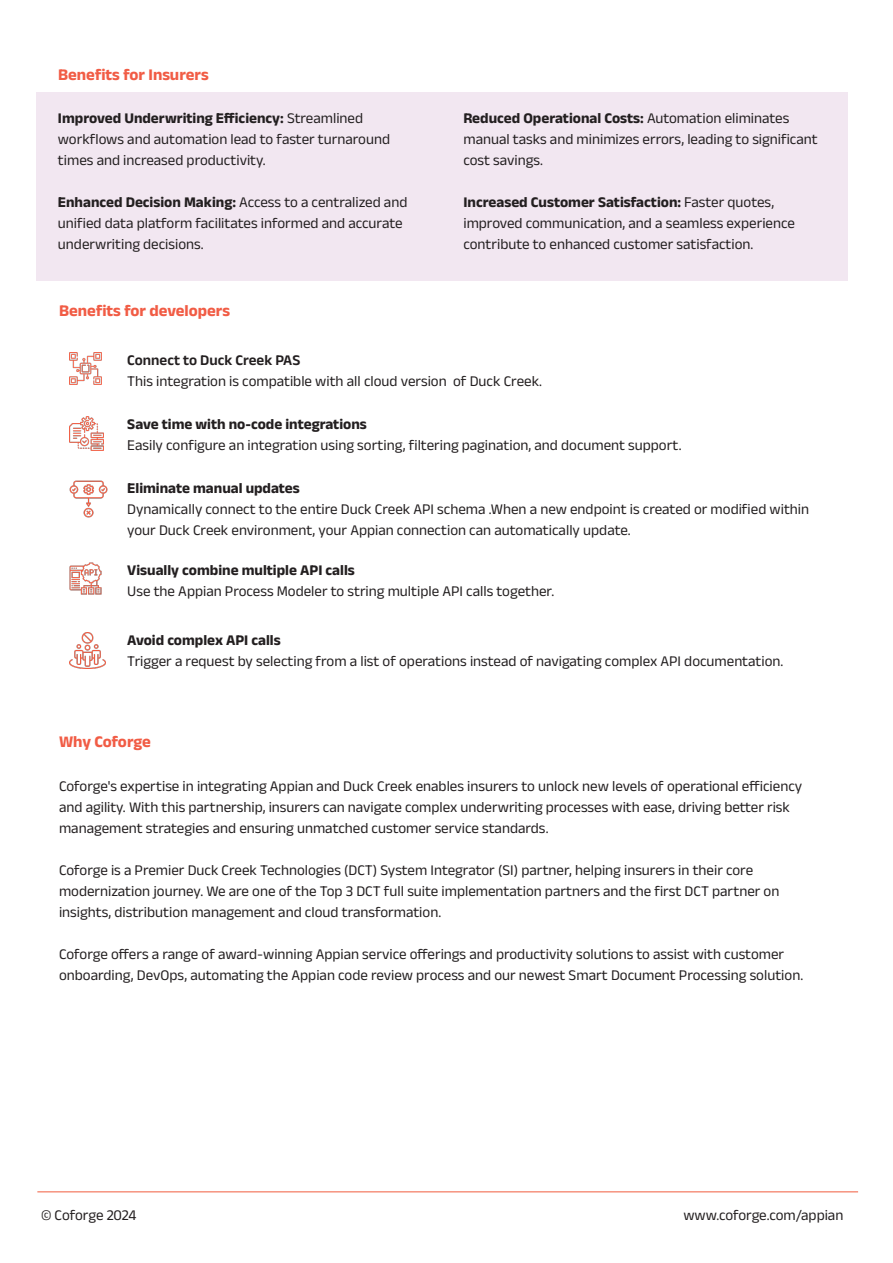
<style>
.page{position:relative;width:893px;height:1263px;background:#fff}
.page>*{position:absolute;margin:0;border:0;box-sizing:border-box;transform-origin:0 0}
.t1{font:700 16.5px "Anek Devanagari";color:#f15c45}
.t2{font:15px/21px "Anek Devanagari";color:#231f20}
.t3{font:700 15px "Anek Devanagari";color:#231f20}
.t4{font:600 15px "Anek Devanagari";color:#231f20}
.s1{font-weight:700}
</style>
<div class="page">
<div style="left:37px;top:93px;width:811px;height:188px;background:#f2e7f1"></div>
<hr style="left:37px;top:1191px;width:821px;height:1px;background:#f15c3f">
<img style="left:70px;top:417px;width:33px;height:34px">
<img style="left:70px;top:480px;width:37px;height:38px">
<img style="left:70px;top:563px;width:31px;height:31px">
<img style="left:70px;top:632px;width:36px;height:36px">
<img style="left:70px;top:353px;width:31px;height:32px">
<p class="t1" style="left:58px;top:65px;width:152px">Benefits for Insurers</p>
<p class="t2" style="left:58px;top:107px;width:334px"><span class="s1">Improved Underwriting Efficiency:</span> Streamlined workflows and automation lead to faster turnaround times and increased productivity.</p>
<p class="t2" style="left:58px;top:191px;width:351px"><span class="s1">Enhanced Decision Making:</span> Access to a centralized and unified data platform facilitates informed and accurate underwriting decisions.</p>
<p class="t2" style="left:463px;top:107px;width:356px"><span class="s1">Reduced Operational Costs:</span> Automation eliminates manual tasks and minimizes errors, leading to significant cost savings.</p>
<p class="t2" style="left:463px;top:191px;width:333px"><span class="s1">Increased Customer Satisfaction:</span> Faster quotes, improved communication, and a seamless experience contribute to enhanced customer satisfaction.</p>
<p class="t1" style="left:59px;top:300px;width:173px">Benefits for developers</p>
<p class="t4" style="left:127px;top:351px;width:175px">Connect to Duck Creek PAS</p>
<p class="t2" style="left:127px;top:370px;width:416px">This integration is compatible with all cloud version of Duck Creek.</p>
<p class="t3" style="left:127px;top:415px;width:241px">Save time with no-code integrations</p>
<p class="t2" style="left:127px;top:434px;width:556px">Easily configure an integration using sorting, filtering pagination, and document support.</p>
<p class="t3" style="left:127px;top:479px;width:174px">Eliminate manual updates</p>
<p class="t2" style="left:127px;top:498px;width:683px">Dynamically connect to the entire Duck Creek API schema .When a new endpoint is created or modified within your Duck Creek environment, your Appian connection can automatically update.</p>
<p class="t3" style="left:127px;top:561px;width:229px">Visually combine multiple API calls</p>
<p class="t2" style="left:127px;top:580px;width:429px">Use the Appian Process Modeler to string multiple API calls together.</p>
<p class="t3" style="left:127px;top:631px;width:155px">Avoid complex API calls</p>
<p class="t2" style="left:127px;top:650px;width:658px">Trigger a request by selecting from a list of operations instead of navigating complex API documentation.</p>
<p class="t1" style="left:59px;top:732px;width:93px">Why Coforge</p>
<p class="t2" style="left:59px;top:775px;width:745px">Coforge's expertise in integrating Appian and Duck Creek enables insurers to unlock new levels of operational efficiency and agility. With this partnership, insurers can navigate complex underwriting processes with ease, driving better risk management strategies and ensuring unmatched customer service standards.</p>
<p class="t2" style="left:59px;top:859px;width:722px">Coforge is a Premier Duck Creek Technologies (DCT) System Integrator (SI) partner, helping insurers in their core modernization journey. We are one of the Top 3 DCT full suite implementation partners and the first DCT partner on insights, distribution management and cloud transformation.</p>
<p class="t2" style="left:59px;top:943px;width:746px">Coforge offers a range of award-winning Appian service offerings and productivity solutions to assist with customer onboarding, DevOps, automating the Appian code review process and our newest Smart Document Processing solution.</p>
<p class="t2" style="left:41px;top:1204px;width:97px">© Coforge 2024</p>
<p class="t2" style="left:683px;top:1204px;width:161px">www.coforge.com/appian</p>
</div>
